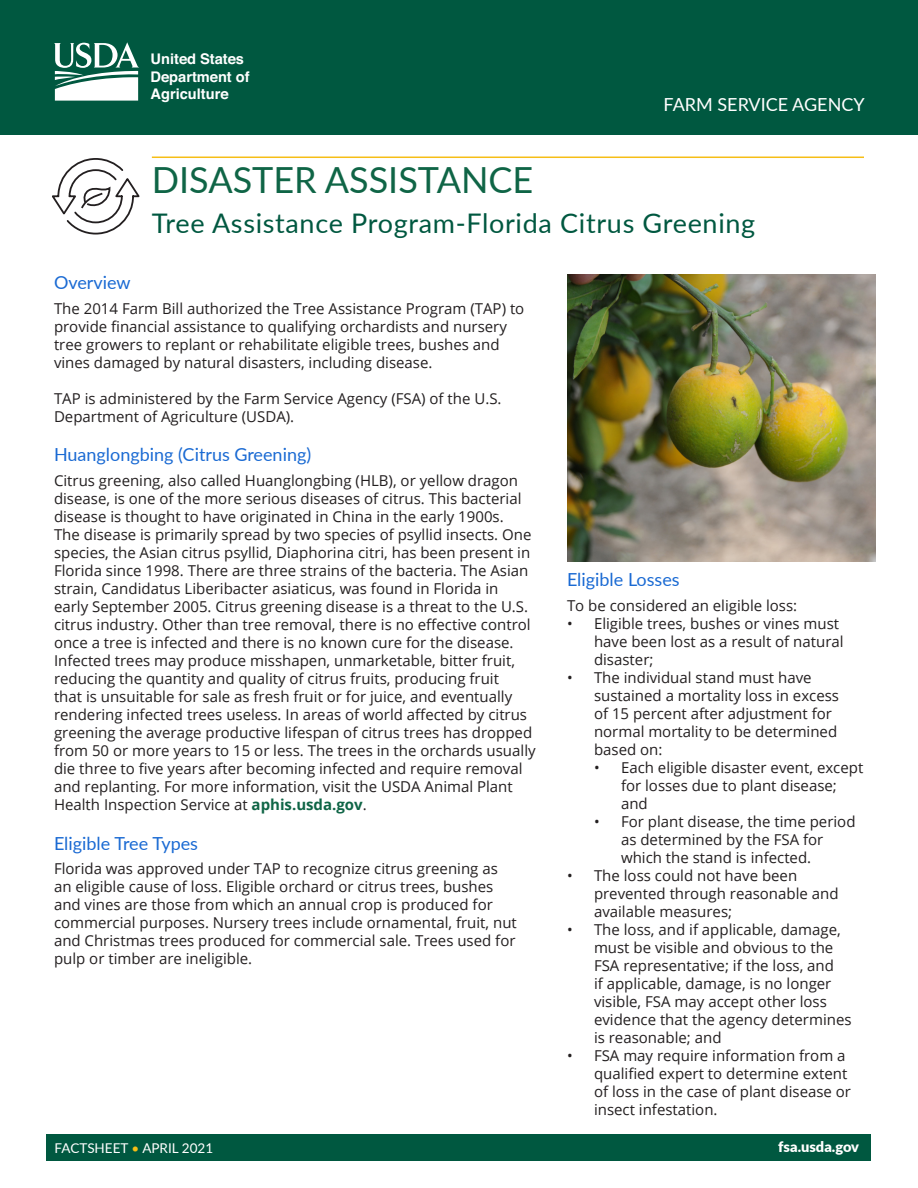
<style>
.page{position:relative;width:918px;height:1188px;background:#fff}
.page>*{position:absolute;margin:0;border:0;box-sizing:border-box;transform-origin:0 0}
.Subheader_1{font:36px "Lato";color:#0f6546}
.Subheader_1-2{font:27px "Lato";letter-spacing:.025em;color:#005840}
.Subheader_1-3{font:18px "Lato";color:#1a6ad3}
.Subheader_1-4{font:18px "Lato";color:#fff}
.Body_Style{font:15px/18px "Open Sans";color:#231f20}
.t1{font:700 14.7px/17.5px "Helvetica";color:#fff}
.t2{font:900 14.55px "Lato";color:#fff}
.t3{font:13.5px "Lato";color:#fff}
.s1{font-weight:700;color:#0f6546}
.s2{color:#f6be16}
</style>
<div class="page">
<div style="left:0;top:0;width:918px;height:135px;background:#005840"></div>
<svg style="left:54px;top:42px;width:85px;height:59px"></svg>
<svg style="left:52px;top:158px;width:88px;height:76px"></svg>
<hr style="left:152px;top:157px;width:712px;height:1px;background:#f6be16">
<img style="left:567px;top:274px;width:308px;height:288px">
<div style="left:47px;top:1134px;width:824px;height:27px;background:#005840"></div>
<p class="t1" style="left:151px;top:50px;width:101px">United States<br>Department of<br>Agriculture</p>
<p class="Subheader_1" style="left:152px;top:154px;width:383px">DISASTER ASSISTANCE</p>
<p class="Subheader_1-4" style="left:664px;top:92px;width:203px">FARM SERVICE AGENCY</p>
<p class="Subheader_1-2" style="left:152px;top:204px;width:605px">Tree Assistance Program-Florida Citrus Greening</p>
<p class="Subheader_1-3" style="left:54px;top:269px;width:78px">Overview</p>
<p class="Body_Style" style="left:54px;top:299px;width:472px">The 2014 Farm Bill authorized the Tree Assistance Program (TAP) to provide financial assistance to qualifying orchardists and nursery tree growers to replant or rehabilitate eligible trees, bushes and vines damaged by natural disasters, including disease.</p>
<p class="Body_Style" style="left:54px;top:389px;width:449px">TAP is administered by the Farm Service Agency (FSA) of the U.S.<br>Department of Agriculture (USDA).</p>
<p class="Subheader_1-3" style="left:54px;top:442px;width:259px">Huanglongbing (Citrus Greening)</p>
<p class="Body_Style" style="left:54px;top:471px;width:483px">Citrus greening, also called Huanglongbing (HLB), or yellow dragon disease, is one of the more serious diseases of citrus. This bacterial disease is thought to have originated in China in the early 1900s.<br>The disease is primarily spread by two species of psyllid insects. One species, the Asian citrus psyllid, Diaphorina citri, has been present in Florida since 1998. There are three strains of the bacteria. The Asian strain, Candidatus Liberibacter asiaticus, was found in Florida in early September 2005. Citrus greening disease is a threat to the U.S. citrus industry. Other than tree removal, there is no effective control once a tree is infected and there is no known cure for the disease.<br>Infected trees may produce misshapen, unmarketable, bitter fruit, reducing the quantity and quality of citrus fruits, producing fruit<br>that is unsuitable for sale as fresh fruit or for juice, and eventually rendering infected trees useless. In areas of world affected by citrus greening the average productive lifespan of citrus trees has dropped from 50 or more years to 15 or less. The trees in the orchards usually die three to five years after becoming infected and require removal and replanting. For more information, visit the USDA Animal Plant Health Inspection Service at <span class="s1">aphis.usda.gov</span>.</p>
<p class="Subheader_1-3" style="left:54px;top:830px;width:146px">Eligible Tree Types</p>
<p class="Body_Style" style="left:54px;top:859px;width:464px">Florida was approved under TAP to recognize citrus greening as an eligible cause of loss. Eligible orchard or citrus trees, bushes and vines are those from which an annual crop is produced for commercial purposes. Nursery trees include ornamental, fruit, nut and Christmas trees produced for commercial sale. Trees used for pulp or timber are ineligible.</p>
<p class="Subheader_1-3" style="left:567px;top:567px;width:114px">Eligible Losses</p>
<p class="Body_Style" style="left:567px;top:596px;width:232px">To be considered an eligible loss:</p>
<p class="Body_Style" style="left:594px;top:614px;width:251px;text-indent:-27px">• Eligible trees, bushes or vines must have been lost as a result of natural disaster;</p>
<p class="Body_Style" style="left:594px;top:668px;width:247px;text-indent:-27px">• The individual stand must have sustained a mortality loss in excess of 15 percent after adjustment for normal mortality to be determined based on:</p>
<p class="Body_Style" style="left:621px;top:758px;width:244px;text-indent:-27px">• Each eligible disaster event, except for losses due to plant disease; and</p>
<p class="Body_Style" style="left:621px;top:812px;width:236px;text-indent:-27px">• For plant disease, the time period as determined by the FSA for which the stand is infected.</p>
<p class="Body_Style" style="left:594px;top:866px;width:246px;text-indent:-27px">• The loss could not have been prevented through reasonable and available measures;</p>
<p class="Body_Style" style="left:594px;top:920px;width:259px;text-indent:-27px">• The loss, and if applicable, damage, must be visible and obvious to the FSA representative; if the loss, and<br>if applicable, damage, is no longer visible, FSA may accept other loss evidence that the agency determines is reasonable; and</p>
<p class="Body_Style" style="left:594px;top:1046px;width:259px;text-indent:-27px">• FSA may require information from a qualified expert to determine extent of loss in the case of plant disease or insect infestation.</p>
<p class="t3" style="left:55px;top:1138px;width:160px">FACTSHEET <span class="s2">•</span> APRIL 2021</p>
<p class="t2" style="left:778px;top:1136px;width:82px">fsa.usda.gov</p>
</div>
